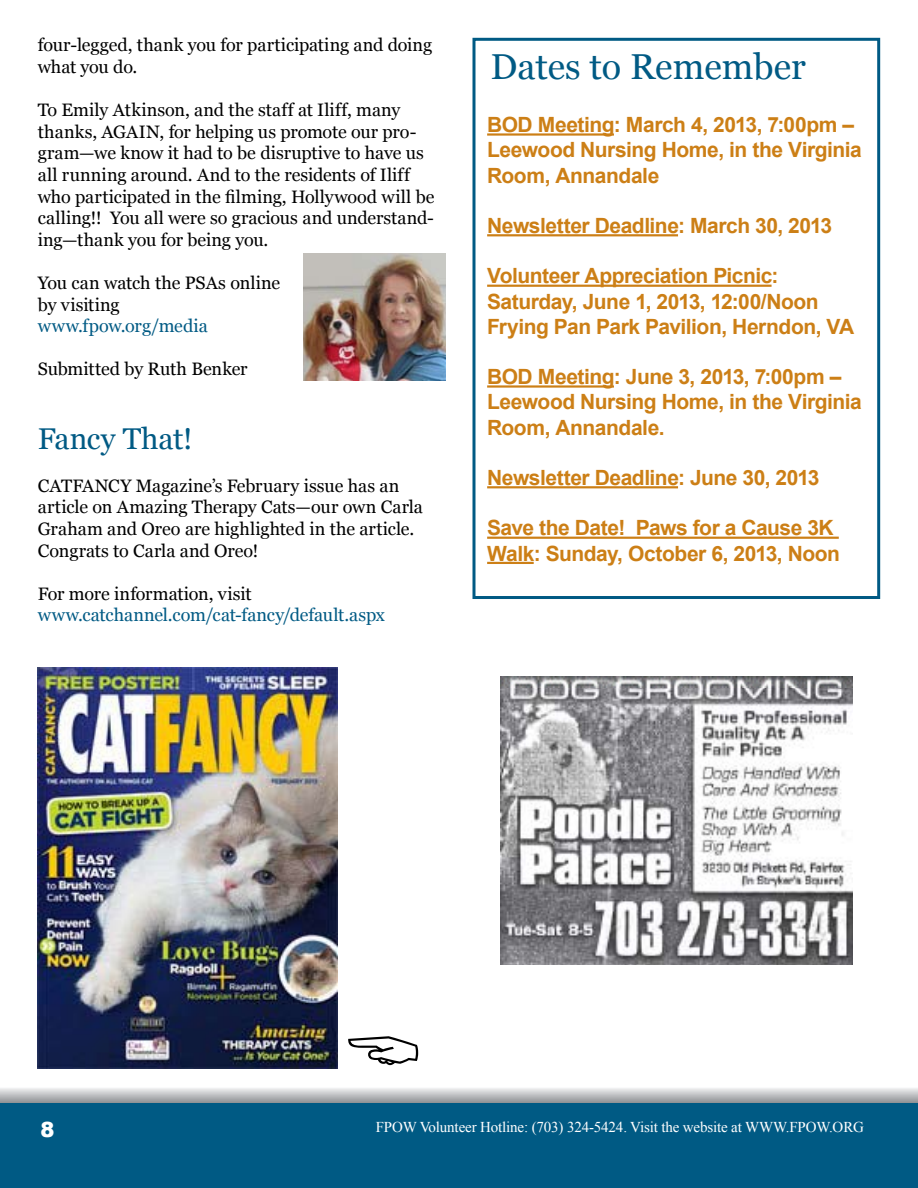
<style>
.page{position:relative;width:918px;height:1188px;background:#fff}
.page>*{position:absolute;margin:0;border:0;box-sizing:border-box;transform-origin:0 0}
.t1{font:36px "Georgia";color:#005a84}
.t2{font:30px "Georgia";letter-spacing:-.005em;color:#005a84}
.t3{font:700 21px/25.2px "Arial";letter-spacing:-.02em;color:#cc7f16}
.t4{font:18px/21.6px "Georgia";color:#000}
.t5{font:18px "Georgia";letter-spacing:-.005em;color:#005a84}
.t6{font:15px "Times New Roman";letter-spacing:-.01em;color:#fff}
</style>
<div class="page">
<svg style="left:0;top:1088px;width:917px;height:15px;background:#bdbfc1"></svg>
<div style="left:0;top:1103px;width:918px;height:85px;background:#005a84"></div>
<svg style="left:917px;top:1088px;width:1px;height:12px"></svg>
<hr style="left:917px;top:1100px;width:1px;height:88px;background:#005a84">
<div style="left:472px;top:38px;width:408px;height:561px;border:3px solid #005a84"></div>
<hr style="left:487px;top:133px;width:127px;height:3px;background:#cc7f16">
<hr style="left:487px;top:234px;width:191px;height:2px;background:#cc7f16">
<hr style="left:487px;top:285px;width:285px;height:2px;background:#cc7f16">
<hr style="left:487px;top:385px;width:127px;height:3px;background:#cc7f16">
<hr style="left:487px;top:486px;width:191px;height:2px;background:#cc7f16">
<hr style="left:487px;top:537px;width:352px;height:2px;background:#cc7f16">
<hr style="left:487px;top:562px;width:47px;height:2px;background:#cc7f16">
<img style="left:303px;top:253px;width:143px;height:127px">
<img style="left:500px;top:677px;width:352px;height:287px">
<img style="left:38px;top:668px;width:300px;height:400px">
<p class="t4" style="left:38px;top:35px;width:396px">four-legged, thank you for participating and doing what you do.</p>
<p class="t4" style="left:38px;top:100px;width:398px">To Emily Atkinson, and the staff at Iliff, many thanks, AGAIN, for helping us promote our pro&shy;gram—we know it had to be disruptive to have us all running around. And to the residents of Iliff who participated in the filming, Hollywood will be calling!! You all were so gracious and understand&shy;ing—thank you for being you.</p>
<p class="t4" style="left:38px;top:272px;width:244px">You can watch the PSAs online by visiting</p>
<p class="t5" style="left:38px;top:315px;width:172px">www.fpow.org/media</p>
<p class="t4" style="left:38px;top:359px;width:211px">Submitted by Ruth Benker</p>
<h2 class="t2" style="left:38px;top:420px;width:156px">Fancy That!</h2>
<p class="t4" style="left:38px;top:475px;width:387px">CATFANCY Magazine’s February issue has an article on Amazing Therapy Cats—our own Carla Graham and Oreo are highlighted in the article.<br>Congrats to Carla and Oreo!</p>
<p class="t4" style="left:38px;top:583px;width:215px">For more information, visit</p>
<p class="t5" style="left:38px;top:604px;width:349px">www.catchannel.com/cat-fancy/default.aspx</p>
<h1 class="t1" style="left:490px;top:45px;width:317px">Dates to Remember</h1>
<p class="t3" style="left:487px;top:113px;width:376px">BOD Meeting: March 4, 2013, 7:00pm –<br>Leewood Nursing Home, in the Virginia<br>Room, Annandale</p>
<p class="t3" style="left:487px;top:214px;width:346px">Newsletter Deadline: March 30, 2013</p>
<p class="t3" style="left:487px;top:264px;width:369px">Volunteer Appreciation Picnic:<br>Saturday, June 1, 2013, 12:00/Noon<br>Frying Pan Park Pavilion, Herndon, VA</p>
<p class="t3" style="left:487px;top:365px;width:376px">BOD Meeting: June 3, 2013, 7:00pm –<br>Leewood Nursing Home, in the Virginia<br>Room, Annandale.</p>
<p class="t3" style="left:487px;top:466px;width:334px">Newsletter Deadline: June 30, 2013</p>
<p class="t3" style="left:487px;top:516px;width:354px">Save the Date! Paws for a Cause 3K<br>Walk: Sunday, October 6, 2013, Noon</p>
<p class="t6" style="left:376px;top:1117px;width:490px">FPOW Volunteer Hotline: (703) 324-5424. Visit the website at WWW.FPOW.ORG</p>
</div>
